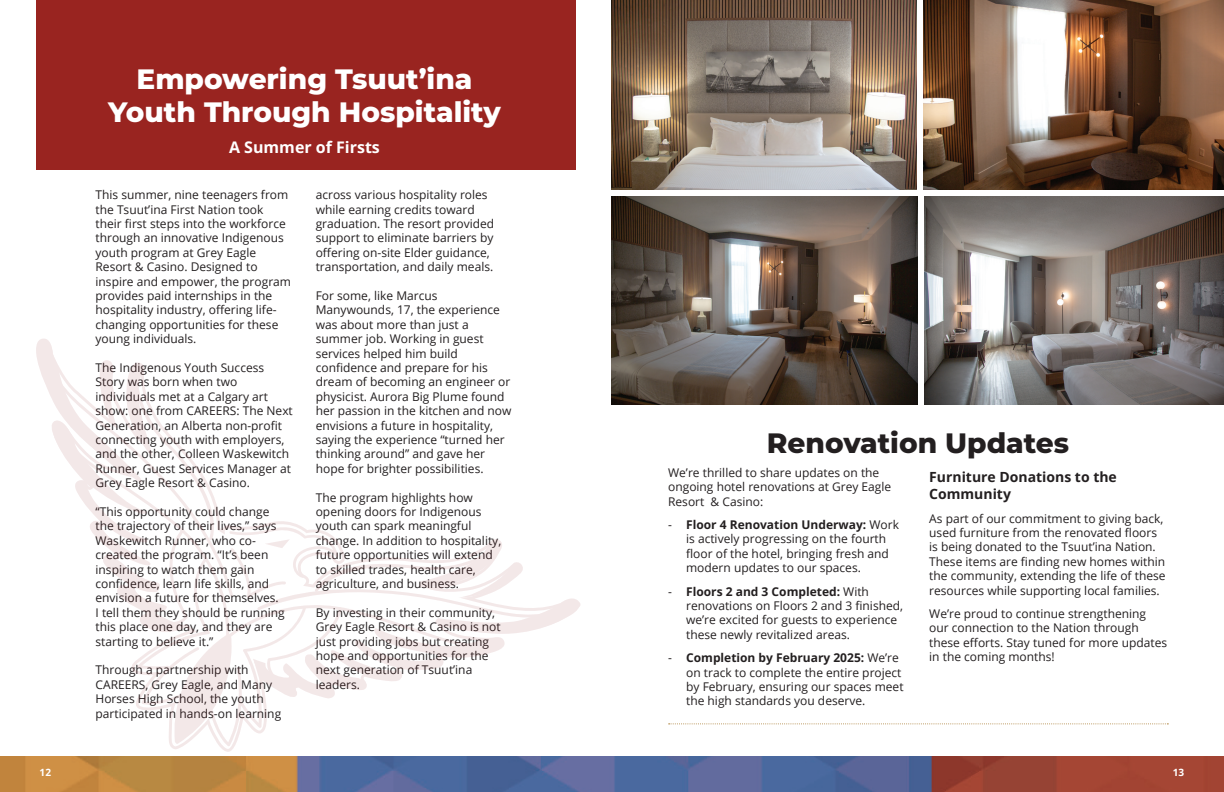
<style>
.page{position:relative;width:1224px;height:792px;background:#fff}
.page>*{position:absolute;margin:0;border:0;box-sizing:border-box;transform-origin:0 0}
.t1{font:800 28px/33.6px "Montserrat";color:#fff;text-align:center}
.t2{font:800 28px "Montserrat";color:#231f20}
.t3{font:700 16px "Open Sans";color:#fff}
.t4{font:700 14px/16.8px "Open Sans";color:#231f20}
.t5{font:12px/14.4px "Open Sans";color:#231f20}
.t6{font:700 10px "Open Sans";color:#fff}
.s1{font-weight:700}
</style>
<div class="page">
<img style="left:0;top:756px;width:1224px;height:36px">
<img style="left:925px;top:197px;width:299px;height:208px">
<img style="left:612px;top:0;width:304px;height:190px">
<img style="left:923px;top:0;width:301px;height:190px">
<img style="left:612px;top:197px;width:306px;height:208px">
<svg style="left:36px;top:339px;width:544px;height:407px"></svg>
<div style="left:36px;top:0;width:540px;height:169px;background:#992420"></div>
<svg style="left:669px;top:723px;width:499px;height:1px"></svg>
<h1 class="t1" style="left:108px;top:61px;width:394px">Empowering Tsuut’ina<br>Youth Through Hospitality</h1>
<h2 class="t3" style="left:229px;top:136px;width:152px">A Summer of Firsts</h2>
<p class="t5" style="left:96px;top:187px;width:197px">This summer, nine teenagers from the Tsuut’ina First Nation took their first steps into the workforce through an innovative Indigenous youth program at Grey Eagle<br>Resort &amp; Casino. Designed to inspire and empower, the program provides paid internships in the hospitality industry, offering life&shy;changing opportunities for these young individuals.</p>
<p class="t5" style="left:96px;top:360px;width:199px">The Indigenous Youth Success<br>Story was born when two individuals met at a Calgary art show: one from CAREERS: The Next<br>Generation, an Alberta non-profit connecting youth with employers, and the other, Colleen Waskewitch<br>Runner, Guest Services Manager at<br>Grey Eagle Resort &amp; Casino.</p>
<p class="t5" style="left:96px;top:504px;width:191px">“This opportunity could change the trajectory of their lives,” says<br>Waskewitch Runner, who co&shy;created the program. “It’s been inspiring to watch them gain confidence, learn life skills, and envision a future for themselves.<br>I tell them they should be running this place one day, and they are starting to believe it.”</p>
<p class="t5" style="left:96px;top:662px;width:187px">Through a partnership with<br>CAREERS, Grey Eagle, and Many<br>Horses High School, the youth participated in hands-on learning</p>
<p class="t5" style="left:316px;top:187px;width:180px">across various hospitality roles while earning credits toward graduation. The resort provided support to eliminate barriers by offering on-site Elder guidance, transportation, and daily meals.</p>
<p class="t5" style="left:316px;top:288px;width:197px">For some, like Marcus<br>Manywounds, 17, the experience was about more than just a summer job. Working in guest services helped him build confidence and prepare for his dream of becoming an engineer or physicist. Aurora Big Plume found her passion in the kitchen and now envisions a future in hospitality, saying the experience “turned her thinking around” and gave her hope for brighter possibilities.</p>
<p class="t5" style="left:316px;top:490px;width:187px">The program highlights how opening doors for Indigenous youth can spark meaningful change. In addition to hospitality, future opportunities will extend to skilled trades, health care, agriculture, and business.</p>
<p class="t5" style="left:316px;top:605px;width:187px">By investing in their community,<br>Grey Eagle Resort &amp; Casino is not just providing jobs but creating hope and opportunities for the next generation of Tsuut’ina leaders.</p>
<h1 class="t2" style="left:767px;top:422px;width:304px">Renovation Updates</h1>
<p class="t5" style="left:668px;top:465px;width:225px">We’re thrilled to share updates on the ongoing hotel renovations at Grey Eagle<br>Resort &amp; Casino:</p>
<p class="t5" style="left:686px;top:517px;width:214px;text-indent:-18px">- <span class="s1">Floor 4 Renovation Underway:</span> Work is actively progressing on the fourth floor of the hotel, bringing fresh and modern updates to our spaces.</p>
<p class="t5" style="left:686px;top:584px;width:218px;text-indent:-18px">- <span class="s1">Floors 2 and 3 Completed:</span> With renovations on Floors 2 and 3 finished, we’re excited for guests to experience these newly revitalized areas.</p>
<p class="t5" style="left:686px;top:650px;width:219px;text-indent:-18px">- <span class="s1">Completion by February 2025:</span> We’re on track to complete the entire project by February, ensuring our spaces meet the high standards you deserve.</p>
<p class="t4" style="left:929px;top:469px;width:189px">Furniture Donations to the<br>Community</p>
<p class="t5" style="left:929px;top:511px;width:238px">As part of our commitment to giving back, used furniture from the renovated floors is being donated to the Tsuut’ina Nation.<br>These items are finding new homes within the community, extending the life of these resources while supporting local families.</p>
<p class="t5" style="left:929px;top:606px;width:239px">We’re proud to continue strengthening our connection to the Nation through these efforts. Stay tuned for more updates in the coming months!</p>
<p class="t6" style="left:40px;top:765px;width:13px">12</p>
<p class="t6" style="left:1173px;top:765px;width:13px">13</p>
</div>
